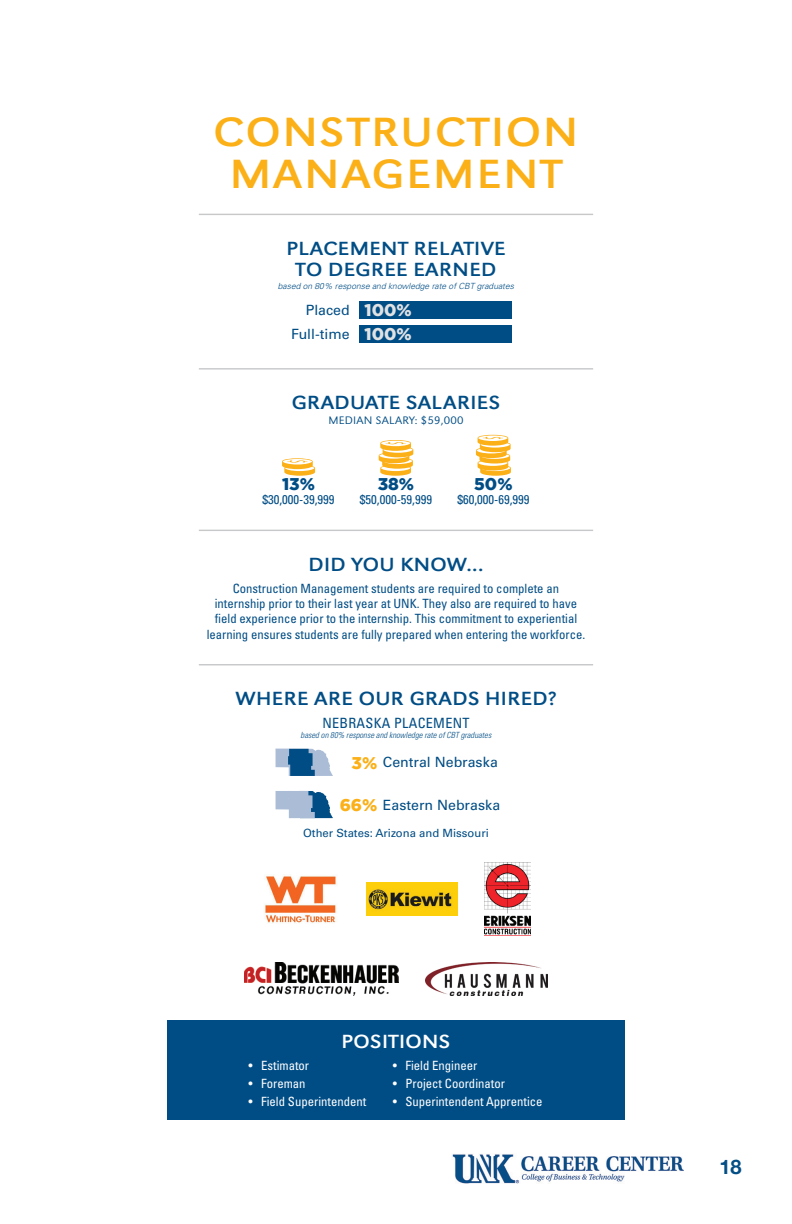
<style>
.page{position:relative;width:792px;height:1224px;background:#fff}
.page>*{position:absolute;margin:0;border:0;box-sizing:border-box;transform-origin:0 0}
.t1{font:42.4px/42.4px "URW Grotesk TOT Reg Ext Wid";letter-spacing:.05em;color:#fbb017;text-align:center}
.t2{font:700 20px "Helvetica Neue";color:#044e86}
.t3{font:19.8px/21.2px "URW Grotesk TOT Reg Ext Wid";letter-spacing:.02em;color:#004d85;text-align:center}
.t4{font:19.8px "URW Grotesk TOT Reg Ext Wid";letter-spacing:.02em;color:#fff}
.t5{font:900 17px "Gotham";color:#004d85}
.t6{font:900 17px/23.8px "Gotham";color:#e1e2e4}
.t7{font:900 17px "Gotham";color:#fbb017}
.t8{font:14.2px/23.8px "Univers LT Std";color:#004d85;text-align:right}
.t9{font:condensed 14.2px "Univers LT Std";letter-spacing:.02em;color:#004d85}
.t10{font:condensed 12.8px/15.2px "Univers LT Std";color:#004d85;text-align:center}
.t11{font:condensed 12.8px "Univers LT Std";color:#fff}
.t12{font:11.4px "Univers LT Std";color:#004d85}
.t13{font:11.4px "URW Grotesk TOT Lig Wid";letter-spacing:.02em;color:#004d85}
.t14{font:italic 300 8.4px "Univers LT Std";color:#004d85}
.t15{font:italic 300 condensed 8.4px "Univers LT Std";color:#004d85}
</style>
<div class="page">
<img style="left:452px;top:1154px;width:232px;height:30px">
<div style="left:167px;top:1021px;width:458px;height:99px;background:#004d85"></div>
<hr style="left:199px;top:214px;width:394px;height:1px;background:#c7c8ca">
<hr style="left:199px;top:368px;width:394px;height:2px;background:#c7c8ca">
<hr style="left:199px;top:664px;width:394px;height:1px;background:#c7c8ca">
<hr style="left:199px;top:530px;width:394px;height:1px;background:#c7c8ca">
<div style="left:359px;top:301px;width:153px;height:18px;background:#004d85"></div>
<div style="left:359px;top:325px;width:153px;height:18px;background:#004d85"></div>
<svg style="left:379px;top:440px;width:34px;height:36px"></svg>
<svg style="left:476px;top:435px;width:35px;height:41px"></svg>
<svg style="left:282px;top:458px;width:33px;height:18px"></svg>
<svg style="left:276px;top:749px;width:57px;height:27px;background:#739abc"></svg>
<svg style="left:276px;top:791px;width:57px;height:27px"></svg>
<img style="left:366px;top:883px;width:91px;height:32px">
<img style="left:244px;top:963px;width:154px;height:32px">
<img style="left:425px;top:963px;width:123px;height:32px">
<img style="left:484px;top:863px;width:47px;height:73px">
<img style="left:265px;top:876px;width:71px;height:47px">
<h1 class="t1" style="left:214px;top:111px;width:366px">CONSTRUCTION<br>MANAGEMENT</h1>
<h3 class="t3" style="left:286px;top:238px;width:221px">PLACEMENT RELATIVE<br>TO DEGREE EARNED</h3>
<p class="t14" style="left:278px;top:281px;width:238px">based on 80% response and knowledge rate of CBT graduates</p>
<p class="t8" style="left:291px;top:298px;width:60px">Placed<br>Full-time</p>
<h3 class="t6" style="left:365px;top:298px;width:49px">100%<br>100%</h3>
<h3 class="t3" style="left:292px;top:392px;width:210px">GRADUATE SALARIES</h3>
<p class="t13" style="left:328px;top:414px;width:137px">MEDIAN SALARY: $59,000</p>
<h3 class="t5" style="left:282px;top:474px;width:34px">13%</h3>
<p class="t10" style="left:263px;top:492px;width:74px">$30,000-39,999</p>
<h3 class="t5" style="left:378px;top:474px;width:38px">38%</h3>
<p class="t10" style="left:360px;top:492px;width:74px">$50,000-59,999</p>
<h3 class="t5" style="left:474px;top:474px;width:40px">50%</h3>
<p class="t10" style="left:457px;top:492px;width:74px">$60,000-69,999</p>
<h3 class="t3" style="left:308px;top:554px;width:177px">DID YOU KNOW...</h3>
<p class="t10" style="left:207px;top:580px;width:380px">Construction Management students are required to complete an internship prior to their last year at UNK. They also are required to have field experience prior to the internship. This commitment to experiential learning ensures students are fully prepared when entering the workforce.</p>
<h3 class="t3" style="left:235px;top:688px;width:323px">WHERE ARE OUR GRADS HIRED?</h3>
<p class="t9" style="left:323px;top:714px;width:148px">NEBRASKA PLACEMENT</p>
<p class="t15" style="left:301px;top:730px;width:192px">based on 80% response and knowledge rate of CBT graduates</p>
<h3 class="t7" style="left:352px;top:753px;width:27px">3%</h3>
<h3 class="t7" style="left:340px;top:795px;width:39px">66%</h3>
<p class="t8" style="left:383px;top:751px;width:116px">Central Nebraska</p>
<p class="t8" style="left:383px;top:793px;width:119px">Eastern Nebraska</p>
<p class="t12" style="left:303px;top:826px;width:187px">Other States: Arizona and Missouri</p>
<h3 class="t4" style="left:342px;top:1030px;width:110px">POSITIONS</h3>
<p class="t11" style="left:248px;top:1057px;width:62px">• Estimator</p>
<p class="t11" style="left:248px;top:1075px;width:59px">• Foreman</p>
<p class="t11" style="left:248px;top:1094px;width:119px">• Field Superintendent</p>
<p class="t11" style="left:393px;top:1057px;width:86px">• Field Engineer</p>
<p class="t11" style="left:393px;top:1075px;width:114px">• Project Coordinator</p>
<p class="t11" style="left:393px;top:1094px;width:151px">• Superintendent Apprentice</p>
<h2 class="t2" style="left:719px;top:1151px;width:24px">18</h2>
</div>
